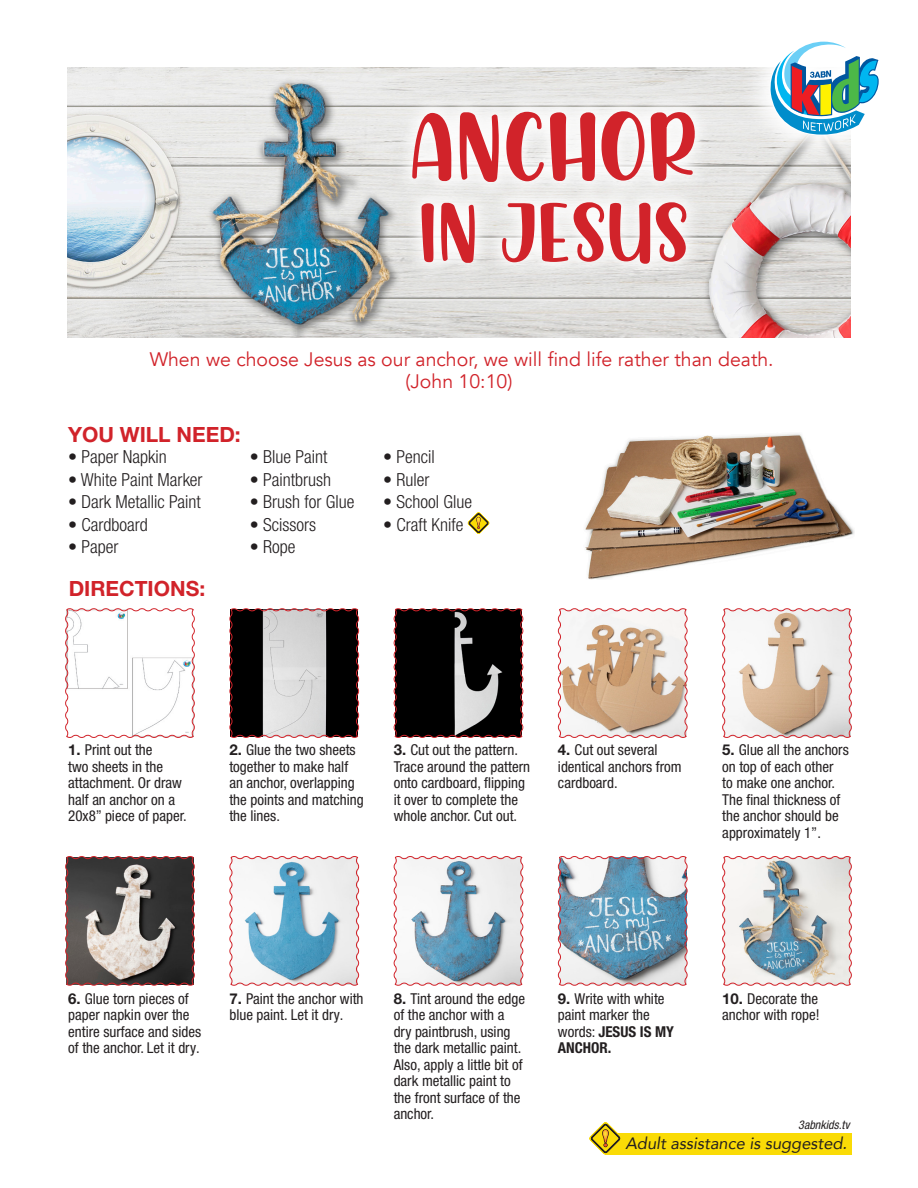
<style>
.page{position:relative;width:918px;height:1188px;background:#fff}
.page>*{position:absolute;margin:0;border:0;box-sizing:border-box;transform-origin:0 0}
.t1{font:97.5px "Chicken Quiche";color:#d1232a}
.t2{font:84px "Chicken Quiche";color:#d1232a}
.t3{font:700 21px "Helvetica Neue LT Pro";color:#d1232a}
.t4{font:19.5px/22.5px "Avenir";color:#d1232a;text-align:center}
.t5{font:300 condensed 18px "Helvetica Neue LT Pro";color:#231f20}
.t6{font:italic 16.5px "Avenir";color:#231f20}
.t7{font:condensed 15px/16.5px "Helvetica Neue LT Pro";color:#231f20}
.t8{font:italic condensed 12px "Helvetica Neue LT Pro";color:#231f20}
.s1{font-weight:700;font-stretch:normal}
.s2{font-weight:700}
</style>
<div class="page">
<img style="left:585px;top:433px;width:269px;height:146px">
<img style="left:67px;top:68px;width:783px;height:270px">
<svg style="left:738px;top:67px;width:113px;height:100px;fill:#e7e7e5"></svg>
<svg style="left:768px;top:41px;width:111px;height:94px"></svg>
<div style="left:605px;top:1133px;width:247px;height:22px;background:#fadb06"></div>
<svg style="left:589px;top:1122px;width:32px;height:33px"></svg>
<div style="left:393px;top:93px;width:321px;height:190px;background:#fff;opacity:.86"></div>
<svg style="left:722px;top:608px;width:130px;height:130px"></svg>
<svg style="left:65px;top:608px;width:130px;height:130px"></svg>
<svg style="left:229px;top:856px;width:131px;height:130px"></svg>
<svg style="left:229px;top:608px;width:131px;height:130px"></svg>
<svg style="left:393px;top:608px;width:131px;height:130px"></svg>
<img style="left:722px;top:856px;width:130px;height:130px">
<img style="left:557px;top:856px;width:131px;height:130px">
<svg style="left:557px;top:608px;width:131px;height:130px"></svg>
<svg style="left:65px;top:856px;width:130px;height:130px"></svg>
<svg style="left:393px;top:856px;width:131px;height:130px"></svg>
<svg style="left:467px;top:512px;width:23px;height:22px"></svg>
<p class="t1" style="left:412px;top:94px;width:290px">ANCHOR</p>
<p class="t2" style="left:422px;top:187px;width:272px">IN JESUS</p>
<p class="t4" style="left:150px;top:348px;width:626px">When we choose Jesus as our anchor, we will find life rather than death. (John 10:10)</p>
<p class="t3" style="left:68px;top:421px;width:174px">YOU WILL NEED:</p>
<p class="t5" style="left:68px;top:447px;width:100px">• Paper Napkin</p>
<p class="t5" style="left:68px;top:469px;width:136px">• White Paint Marker</p>
<p class="t5" style="left:68px;top:492px;width:134px">• Dark Metallic Paint</p>
<p class="t5" style="left:68px;top:514px;width:81px">• Cardboard</p>
<p class="t5" style="left:68px;top:537px;width:52px">• Paper</p>
<p class="t5" style="left:250px;top:447px;width:79px">• Blue Paint</p>
<p class="t5" style="left:250px;top:469px;width:83px">• Paintbrush</p>
<p class="t5" style="left:250px;top:492px;width:106px">• Brush for Glue</p>
<p class="t5" style="left:250px;top:514px;width:68px">• Scissors</p>
<p class="t5" style="left:250px;top:537px;width:47px">• Rope</p>
<p class="t5" style="left:383px;top:447px;width:53px">• Pencil</p>
<p class="t5" style="left:383px;top:469px;width:48px">• Ruler</p>
<p class="t5" style="left:383px;top:492px;width:90px">• School Glue</p>
<p class="t5" style="left:383px;top:514px;width:82px">• Craft Knife</p>
<p class="t3" style="left:69px;top:575px;width:138px">DIRECTIONS:</p>
<p class="t7" style="left:68px;top:742px;width:120px"><span class="s1">1.</span> Print out the<br>two sheets in the attachment. Or draw half an anchor on a<br>20x8” piece of paper.</p>
<p class="t7" style="left:229px;top:742px;width:136px"><span class="s1">2.</span> Glue the two sheets together to make half an anchor, overlapping the points and matching the lines.</p>
<p class="t7" style="left:394px;top:742px;width:138px"><span class="s1">3.</span> Cut out the pattern.<br>Trace around the pattern onto cardboard, flipping it over to complete the whole anchor. Cut out.</p>
<p class="t7" style="left:722px;top:742px;width:128px"><span class="s1">5.</span> Glue all the anchors on top of each other<br>to make one anchor.<br>The final thickness of the anchor should be approximately 1”.</p>
<p class="t7" style="left:558px;top:742px;width:125px"><span class="s1">4.</span> Cut out several identical anchors from cardboard.</p>
<p class="t7" style="left:68px;top:990px;width:134px"><span class="s1">6.</span> Glue torn pieces of paper napkin over the entire surface and sides of the anchor. Let it dry.</p>
<p class="t7" style="left:229px;top:990px;width:136px"><span class="s1">7.</span> Paint the anchor with blue paint. Let it dry.</p>
<p class="t7" style="left:394px;top:990px;width:133px"><span class="s1">8.</span> Tint around the edge of the anchor with a dry paintbrush, using the dark metallic paint.<br>Also, apply a little bit of dark metallic paint to the front surface of the anchor.</p>
<p class="t7" style="left:558px;top:990px;width:118px"><span class="s1">9.</span> Write with white paint marker the words: <span class="s2">JESUS IS MY<br>ANCHOR.</span></p>
<p class="t7" style="left:722px;top:990px;width:99px"><span class="s1">10.</span> Decorate the anchor with rope!</p>
<p class="t8" style="left:798px;top:1118px;width:53px">3abnkids.tv</p>
<p class="t6" style="left:625px;top:1134px;width:223px">Adult assistance is suggested.</p>
</div>
